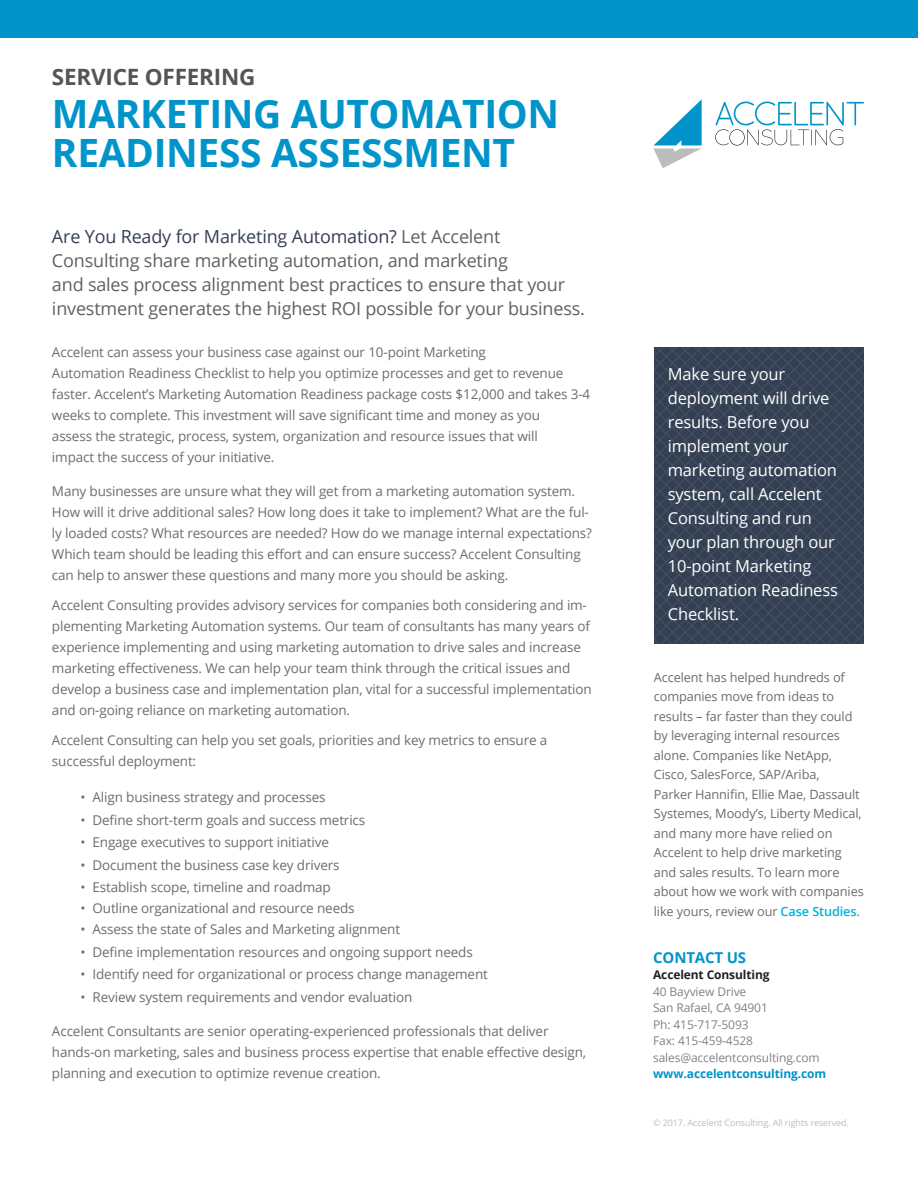
<style>
.page{position:relative;width:918px;height:1188px;background:#fff}
.page>*{position:absolute;margin:0;border:0;box-sizing:border-box;transform-origin:0 0}
.Main_Title{font:700 39px/39px "Open Sans";letter-spacing:-.01em;color:#0094ca}
.datasheet_line{font:700 22.5px "Open Sans";letter-spacing:-.01em;color:#545557}
.Subhead_body{font:18px/24px "Open Sans";letter-spacing:-.01em;color:#616164}
.Dark_Block_Copy{font:16.5px/24px "Open Sans";letter-spacing:-.01em;color:#fff}
.sidebar_subhead{font:700 15px "Open Sans";letter-spacing:-.01em;color:#0094ca}
.t1{font:13.5px/21px "Open Sans";letter-spacing:-.01em;color:#6c6d70}
.t2{font:12.75px/19.5px "Open Sans";letter-spacing:-.01em;color:#6c6d70}
.Address_Copy{font:12px "Open Sans";letter-spacing:-.01em;color:#808285}
.Address_Bold_Black{font:700 12px "Open Sans";letter-spacing:-.01em;color:#0094ca}
.Address_Bold_Black-2{font:700 12px "Open Sans";letter-spacing:-.01em;color:#231f20}
.mousetype{font:9px "Open Sans";letter-spacing:-.01em;color:#bcbdc0}
.s1{color:#343f51}
.s2{font-weight:600;color:#00b4da}
</style>
<div class="page">
<div style="left:0;top:0;width:918px;height:37px;background:#0094ca"></div>
<svg style="left:715px;top:102px;width:149px;height:44px"></svg>
<svg style="left:653px;top:99px;width:49px;height:69px"></svg>
<svg style="left:654px;top:347px;width:209px;height:297px;background:#374255"></svg>
<p class="datasheet_line" style="left:52px;top:61px;width:205px">SERVICE OFFERING</p>
<p class="Main_Title" style="left:52px;top:94px;width:509px">MARKETING AUTOMATION<br>READINESS ASSESSMENT</p>
<p class="Subhead_body" style="left:52px;top:224px;width:535px"><span class="s1">Are You Ready for Marketing Automation?</span> Let Accelent Consulting share marketing automation, and marketing<br>and sales process alignment best practices to ensure that your investment generates the highest ROI possible for your business.</p>
<p class="t1" style="left:52px;top:341px;width:540px">Accelent can assess your business case against our 10-point Marketing<br>Automation Readiness Checklist to help you optimize processes and get to revenue faster. Accelent’s Marketing Automation Readiness package costs $12,000 and takes 3-4 weeks to complete. This investment will save significant time and money as you<br>assess the strategic, process, system, organization and resource issues that will<br>impact the success of your initiative.</p>
<p class="t1" style="left:52px;top:480px;width:542px">Many businesses are unsure what they will get from a marketing automation system.<br>How will it drive additional sales? How long does it take to implement? What are the ful&shy;ly loaded costs? What resources are needed? How do we manage internal expectations?<br>Which team should be leading this effort and can ensure success? Accelent Consulting can help to answer these questions and many more you should be asking.</p>
<p class="t1" style="left:52px;top:594px;width:541px">Accelent Consulting provides advisory services for companies both considering and im&shy;plementing Marketing Automation systems. Our team of consultants has many years of experience implementing and using marketing automation to drive sales and increase marketing effectiveness. We can help your team think through the critical issues and develop a business case and implementation plan, vital for a successful implementation and on-going reliance on marketing automation.</p>
<p class="t1" style="left:52px;top:729px;width:497px">Accelent Consulting can help you set goals, priorities and key metrics to ensure a successful deployment:</p>
<p class="t1" style="left:80px;top:786px;width:247px">• Align business strategy and processes</p>
<p class="t1" style="left:80px;top:809px;width:286px">• Define short-term goals and success metrics</p>
<p class="t1" style="left:80px;top:831px;width:250px">• Engage executives to support initiative</p>
<p class="t1" style="left:80px;top:854px;width:261px">• Document the business case key drivers</p>
<p class="t1" style="left:80px;top:876px;width:252px">• Establish scope, timeline and roadmap</p>
<p class="t1" style="left:80px;top:897px;width:276px">• Outline organizational and resource needs</p>
<p class="t1" style="left:80px;top:918px;width:321px">• Assess the state of Sales and Marketing alignment</p>
<p class="t1" style="left:80px;top:941px;width:394px">• Define implementation resources and ongoing support needs</p>
<p class="t1" style="left:80px;top:963px;width:409px">• Identify need for organizational or process change management</p>
<p class="t1" style="left:80px;top:986px;width:334px">• Review system requirements and vendor evaluation</p>
<p class="t1" style="left:52px;top:1020px;width:536px">Accelent Consultants are senior operating-experienced professionals that deliver hands-on marketing, sales and business process expertise that enable effective design, planning and execution to optimize revenue creation.</p>
<p class="Dark_Block_Copy" style="left:668px;top:361px;width:172px">Make sure your deployment will drive results. Before you implement your marketing automation system, call Accelent<br>Consulting and run your plan through our<br>10-point Marketing<br>Automation Readiness<br>Checklist.</p>
<p class="t2" style="left:654px;top:667px;width:211px">Accelent has helped hundreds of companies move from ideas to results – far faster than they could by leveraging internal resources alone. Companies like NetApp,<br>Cisco, SalesForce, SAP/Ariba,<br>Parker Hannifin, Ellie Mae, Dassault<br>Systemes, Moody’s, Liberty Medical, and many more have relied on<br>Accelent to help drive marketing and sales results. To learn more about how we work with companies like yours, review our <span class="s2">Case Studies</span>.</p>
<p class="sidebar_subhead" style="left:653px;top:947px;width:95px">CONTACT US</p>
<p class="Address_Bold_Black-2" style="left:653px;top:967px;width:118px">Accelent Consulting</p>
<p class="Address_Copy" style="left:653px;top:983px;width:95px">40 Bayview Drive</p>
<p class="Address_Copy" style="left:653px;top:1000px;width:116px">San Rafael, CA 94901</p>
<p class="Address_Copy" style="left:653px;top:1016px;width:97px">Ph: 415-717-5093</p>
<p class="Address_Copy" style="left:653px;top:1033px;width:101px">Fax: 415-459-4528</p>
<p class="Address_Copy" style="left:653px;top:1049px;width:168px">sales@accelentconsulting.com</p>
<p class="Address_Bold_Black" style="left:653px;top:1066px;width:175px">www.accelentconsulting.com</p>
<p class="mousetype" style="left:653px;top:1117px;width:197px">© 2017. Accelent Consulting. All rights reserved.</p>
</div>
